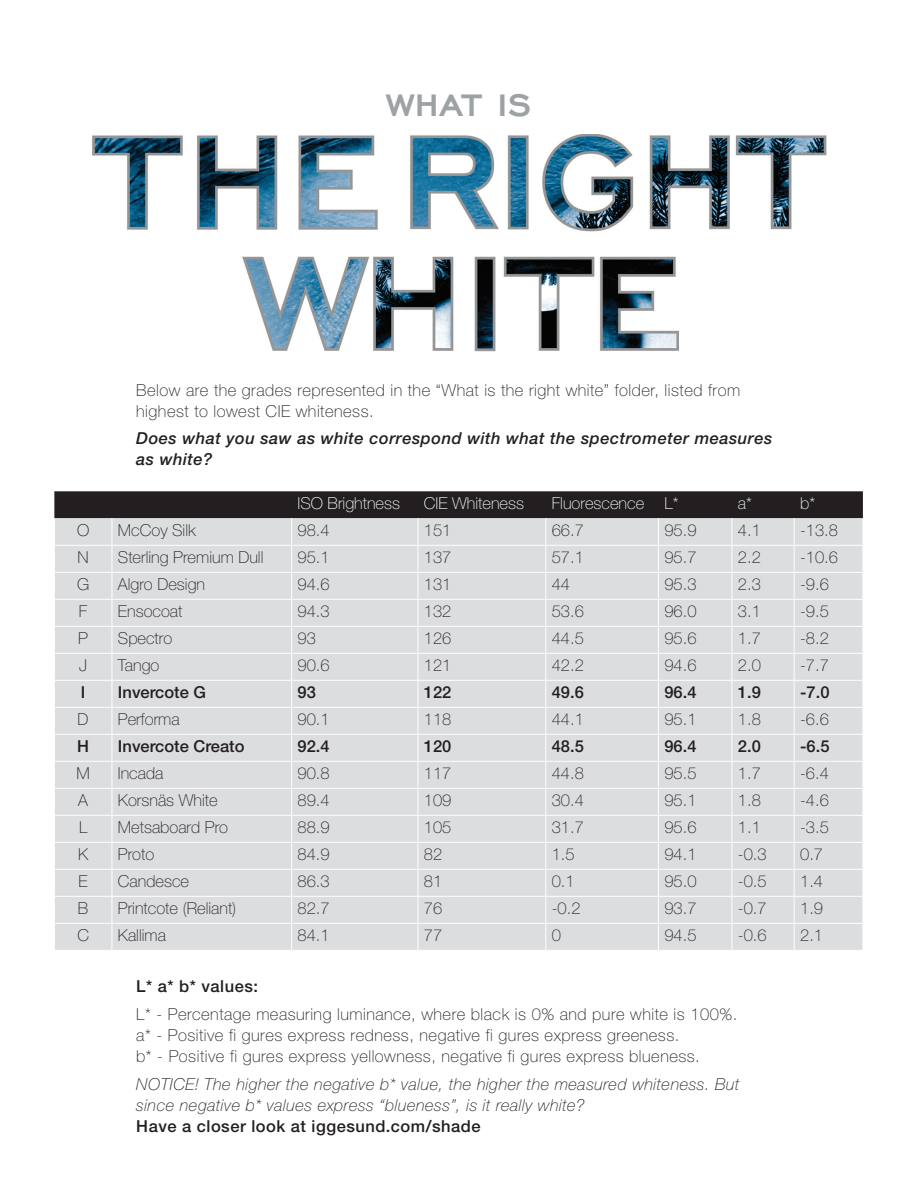
<style>
.page{position:relative;width:918px;height:1188px;background:#fff}
.page>*{position:absolute;margin:0;border:0;box-sizing:border-box;transform-origin:0 0}
.t1{font:40.5px "Engravers Gothic Bold ETT";letter-spacing:.03em;color:#9da2a4}
.t2{font:100 16.5px "Helvetica Neue LT Std";color:#231f20}
.t3{font:100 16.5px/21px "Helvetica Neue LT Pro";letter-spacing:.03em;color:#231f20}
.t4{font:italic 100 16.5px/21px "Helvetica Neue LT Std";letter-spacing:.03em;color:#231f20}
.t5{font:500 16.5px "Helvetica Neue LT Std";color:#231f20}
.t6{font:italic 500 16.5px/21px "Helvetica Neue LT Std";letter-spacing:.03em;color:#231f20}
.t7{font:100 16.5px "Helvetica Neue LT Std";color:#fff}
.s1{font-weight:500;font-style:normal}
</style>
<div class="page">
<img style="left:92px;top:135px;width:286px;height:95px">
<img style="left:410px;top:135px;width:417px;height:97px">
<img style="left:242px;top:256px;width:436px;height:95px">
<svg style="left:54px;top:491px;width:809px;height:459px;background:#d2d3d5"></svg>
<p class="t1" style="left:387px;top:83px;width:146px">WHAT IS</p>
<p class="t3" style="left:136px;top:379px;width:605px">Below are the grades represented in the “What is the right white” folder, listed from highest to lowest CIE whiteness.</p>
<p class="t6" style="left:136px;top:428px;width:638px">Does what you saw as white correspond with what the spectrometer measures as white?</p>
<p class="t7" style="left:298px;top:494px;width:104px">ISO Brightness</p>
<p class="t7" style="left:424px;top:494px;width:102px">CIE Whiteness</p>
<p class="t7" style="left:552px;top:494px;width:94px">Fluorescence</p>
<p class="t7" style="left:664px;top:494px;width:16px">L*</p>
<p class="t7" style="left:738px;top:494px;width:16px">a*</p>
<p class="t7" style="left:800px;top:494px;width:16px">b*</p>
<p class="t2" style="left:77px;top:521px;width:14px">O</p>
<p class="t2" style="left:118px;top:521px;width:79px">McCoy Silk</p>
<p class="t2" style="left:298px;top:521px;width:34px">98.4</p>
<p class="t2" style="left:424px;top:521px;width:29px">151</p>
<p class="t2" style="left:552px;top:521px;width:34px">66.7</p>
<p class="t2" style="left:664px;top:521px;width:34px">95.9</p>
<p class="t2" style="left:738px;top:521px;width:24px">4.1</p>
<p class="t2" style="left:800px;top:521px;width:39px">-13.8</p>
<p class="t2" style="left:78px;top:548px;width:13px">N</p>
<p class="t2" style="left:118px;top:548px;width:147px">Sterling Premium Dull</p>
<p class="t2" style="left:298px;top:548px;width:34px">95.1</p>
<p class="t2" style="left:424px;top:548px;width:29px">137</p>
<p class="t2" style="left:552px;top:548px;width:34px">57.1</p>
<p class="t2" style="left:664px;top:548px;width:34px">95.7</p>
<p class="t2" style="left:738px;top:548px;width:24px">2.2</p>
<p class="t2" style="left:800px;top:548px;width:39px">-10.6</p>
<p class="t2" style="left:77px;top:575px;width:14px">G</p>
<p class="t2" style="left:118px;top:575px;width:89px">Algro Design</p>
<p class="t2" style="left:298px;top:575px;width:34px">94.6</p>
<p class="t2" style="left:424px;top:575px;width:29px">131</p>
<p class="t2" style="left:552px;top:575px;width:20px">44</p>
<p class="t2" style="left:664px;top:575px;width:34px">95.3</p>
<p class="t2" style="left:738px;top:575px;width:24px">2.3</p>
<p class="t2" style="left:800px;top:575px;width:30px">-9.6</p>
<p class="t2" style="left:79px;top:602px;width:10px">F</p>
<p class="t2" style="left:118px;top:602px;width:66px">Ensocoat</p>
<p class="t2" style="left:298px;top:602px;width:34px">94.3</p>
<p class="t2" style="left:424px;top:602px;width:29px">132</p>
<p class="t2" style="left:552px;top:602px;width:34px">53.6</p>
<p class="t2" style="left:664px;top:602px;width:34px">96.0</p>
<p class="t2" style="left:738px;top:602px;width:24px">3.1</p>
<p class="t2" style="left:800px;top:602px;width:30px">-9.5</p>
<p class="t2" style="left:78px;top:629px;width:11px">P</p>
<p class="t2" style="left:118px;top:629px;width:56px">Spectro</p>
<p class="t2" style="left:298px;top:629px;width:20px">93</p>
<p class="t2" style="left:424px;top:629px;width:29px">126</p>
<p class="t2" style="left:552px;top:629px;width:34px">44.5</p>
<p class="t2" style="left:664px;top:629px;width:34px">95.6</p>
<p class="t2" style="left:738px;top:629px;width:24px">1.7</p>
<p class="t2" style="left:800px;top:629px;width:30px">-8.2</p>
<p class="t2" style="left:79px;top:656px;width:9px">J</p>
<p class="t2" style="left:118px;top:656px;width:43px">Tango</p>
<p class="t2" style="left:298px;top:656px;width:34px">90.6</p>
<p class="t2" style="left:424px;top:656px;width:29px">121</p>
<p class="t2" style="left:552px;top:656px;width:34px">42.2</p>
<p class="t2" style="left:664px;top:656px;width:34px">94.6</p>
<p class="t2" style="left:738px;top:656px;width:24px">2.0</p>
<p class="t2" style="left:800px;top:656px;width:30px">-7.7</p>
<p class="t5" style="left:81px;top:682px;width:6px">I</p>
<p class="t5" style="left:118px;top:682px;width:90px">Invercote G</p>
<p class="t5" style="left:298px;top:682px;width:20px">93</p>
<p class="t5" style="left:424px;top:682px;width:29px">122</p>
<p class="t5" style="left:552px;top:682px;width:34px">49.6</p>
<p class="t5" style="left:664px;top:682px;width:34px">96.4</p>
<p class="t5" style="left:738px;top:682px;width:24px">1.9</p>
<p class="t5" style="left:800px;top:682px;width:31px">-7.0</p>
<p class="t2" style="left:78px;top:710px;width:13px">D</p>
<p class="t2" style="left:118px;top:710px;width:63px">Performa</p>
<p class="t2" style="left:298px;top:710px;width:34px">90.1</p>
<p class="t2" style="left:424px;top:710px;width:29px">118</p>
<p class="t2" style="left:552px;top:710px;width:34px">44.1</p>
<p class="t2" style="left:664px;top:710px;width:34px">95.1</p>
<p class="t2" style="left:738px;top:710px;width:24px">1.8</p>
<p class="t2" style="left:800px;top:710px;width:30px">-6.6</p>
<p class="t5" style="left:77px;top:736px;width:13px">H</p>
<p class="t5" style="left:118px;top:736px;width:128px">Invercote Creato</p>
<p class="t5" style="left:298px;top:736px;width:34px">92.4</p>
<p class="t5" style="left:424px;top:736px;width:29px">120</p>
<p class="t5" style="left:552px;top:736px;width:34px">48.5</p>
<p class="t5" style="left:664px;top:736px;width:34px">96.4</p>
<p class="t5" style="left:738px;top:736px;width:24px">2.0</p>
<p class="t5" style="left:800px;top:736px;width:31px">-6.5</p>
<p class="t2" style="left:76px;top:764px;width:15px">M</p>
<p class="t2" style="left:118px;top:764px;width:47px">Incada</p>
<p class="t2" style="left:298px;top:764px;width:34px">90.8</p>
<p class="t2" style="left:424px;top:764px;width:29px">117</p>
<p class="t2" style="left:552px;top:764px;width:34px">44.8</p>
<p class="t2" style="left:664px;top:764px;width:34px">95.5</p>
<p class="t2" style="left:738px;top:764px;width:24px">1.7</p>
<p class="t2" style="left:800px;top:764px;width:30px">-6.4</p>
<p class="t2" style="left:78px;top:791px;width:11px">A</p>
<p class="t2" style="left:118px;top:791px;width:101px">Korsnäs White</p>
<p class="t2" style="left:298px;top:791px;width:34px">89.4</p>
<p class="t2" style="left:424px;top:791px;width:29px">109</p>
<p class="t2" style="left:552px;top:791px;width:34px">30.4</p>
<p class="t2" style="left:664px;top:791px;width:34px">95.1</p>
<p class="t2" style="left:738px;top:791px;width:24px">1.8</p>
<p class="t2" style="left:800px;top:791px;width:30px">-4.6</p>
<p class="t2" style="left:79px;top:818px;width:10px">L</p>
<p class="t2" style="left:118px;top:818px;width:112px">Metsaboard Pro</p>
<p class="t2" style="left:298px;top:818px;width:34px">88.9</p>
<p class="t2" style="left:424px;top:818px;width:29px">105</p>
<p class="t2" style="left:552px;top:818px;width:34px">31.7</p>
<p class="t2" style="left:664px;top:818px;width:34px">95.6</p>
<p class="t2" style="left:738px;top:818px;width:24px">1.1</p>
<p class="t2" style="left:800px;top:818px;width:30px">-3.5</p>
<p class="t2" style="left:78px;top:845px;width:12px">K</p>
<p class="t2" style="left:118px;top:845px;width:38px">Proto</p>
<p class="t2" style="left:298px;top:845px;width:34px">84.9</p>
<p class="t2" style="left:424px;top:845px;width:20px">82</p>
<p class="t2" style="left:552px;top:845px;width:24px">1.5</p>
<p class="t2" style="left:664px;top:845px;width:34px">94.1</p>
<p class="t2" style="left:738px;top:845px;width:30px">-0.3</p>
<p class="t2" style="left:800px;top:845px;width:24px">0.7</p>
<p class="t2" style="left:79px;top:872px;width:11px">E</p>
<p class="t2" style="left:118px;top:872px;width:73px">Candesce</p>
<p class="t2" style="left:298px;top:872px;width:34px">86.3</p>
<p class="t2" style="left:424px;top:872px;width:20px">81</p>
<p class="t2" style="left:552px;top:872px;width:24px">0.1</p>
<p class="t2" style="left:664px;top:872px;width:34px">95.0</p>
<p class="t2" style="left:738px;top:872px;width:30px">-0.5</p>
<p class="t2" style="left:800px;top:872px;width:24px">1.4</p>
<p class="t2" style="left:78px;top:899px;width:12px">B</p>
<p class="t2" style="left:118px;top:899px;width:120px">Printcote (Reliant)</p>
<p class="t2" style="left:298px;top:899px;width:34px">82.7</p>
<p class="t2" style="left:424px;top:899px;width:20px">76</p>
<p class="t2" style="left:552px;top:899px;width:30px">-0.2</p>
<p class="t2" style="left:664px;top:899px;width:34px">93.7</p>
<p class="t2" style="left:738px;top:899px;width:30px">-0.7</p>
<p class="t2" style="left:800px;top:899px;width:24px">1.9</p>
<p class="t2" style="left:77px;top:926px;width:13px">C</p>
<p class="t2" style="left:118px;top:926px;width:50px">Kallima</p>
<p class="t2" style="left:298px;top:926px;width:34px">84.1</p>
<p class="t2" style="left:424px;top:926px;width:20px">77</p>
<p class="t2" style="left:552px;top:926px;width:11px">0</p>
<p class="t2" style="left:664px;top:926px;width:34px">94.5</p>
<p class="t2" style="left:738px;top:926px;width:30px">-0.6</p>
<p class="t2" style="left:800px;top:926px;width:24px">2.1</p>
<p class="t5" style="left:136px;top:977px;width:123px">L* a* b* values:</p>
<p class="t3" style="left:136px;top:1004px;width:603px">L* - Percentage measuring luminance, where black is 0% and pure white is 100%.</p>
<p class="t3" style="left:136px;top:1025px;width:545px">a* - Positive fi gures express redness, negative fi gures express greeness.</p>
<p class="t3" style="left:136px;top:1046px;width:565px">b* - Positive fi gures express yellowness, negative fi gures express blueness.</p>
<p class="t4" style="left:136px;top:1074px;width:605px">NOTICE! The higher the negative b* value, the higher the measured whiteness. But since negative b* values express “blueness”, is it really white?<br><span class="s1">Have a closer look at iggesund.com/shade</span></p>
</div>
